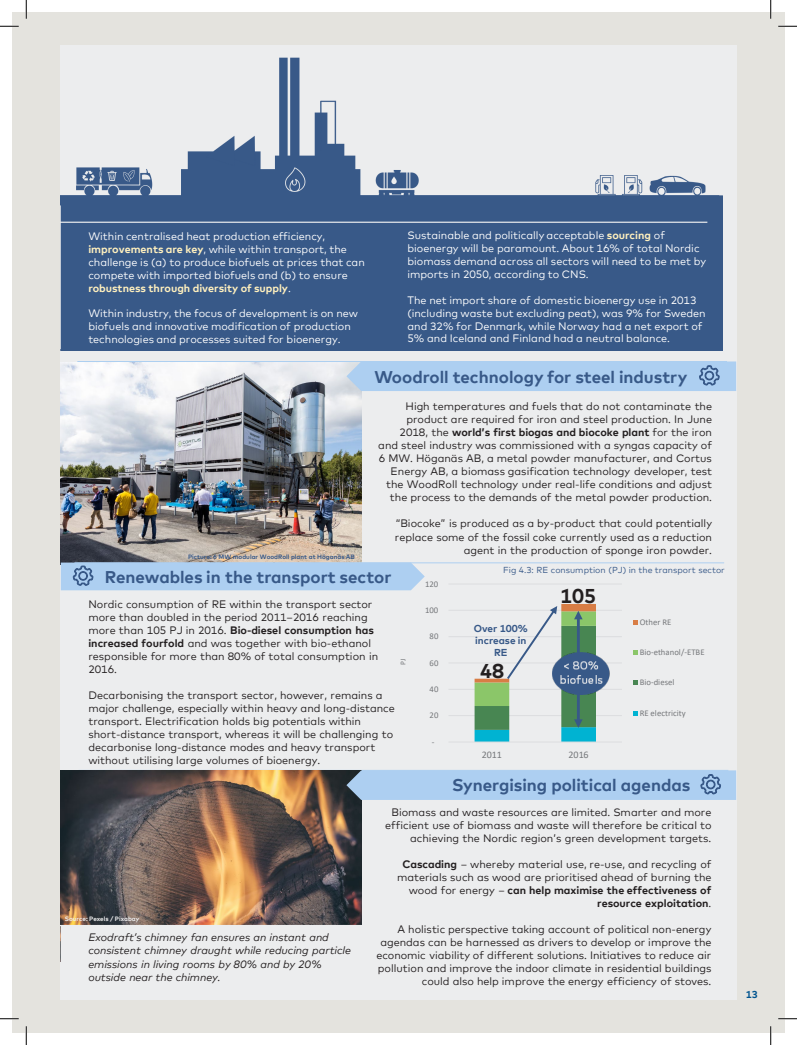
<style>
.page{position:relative;width:797px;height:1045px;background:#fff}
.page>*{position:absolute;margin:0;border:0;box-sizing:border-box;transform-origin:0 0}
.t1{font:700 20px "Mark Offc Pro";color:#231f20}
.t2{font:700 17px "Mark Offc Pro";color:#385988}
.t3{font:10.75px/13px "Mark Offc Pro";color:#231f20;text-align:right}
.t4{font:10.75px/12.9px "Mark Offc Pro";color:#fff}
.t5{font:italic 10.75px/13px "Mark Offc Pro";color:#231f20}
.t6{font:700 10px/12px "Mark Offc Pro";color:#385988;text-align:center}
.t7{font:10px "Calibri";color:#76787b}
.Bold___Punkt_22_24{font:700 10px "Mark Offc Pro";color:#00548f}
.t8{font:8.75px "Calibri";letter-spacing:.005em;color:#76787b}
.t9{font:8.75px "Mark Offc Pro";color:#385988}
.t10{font:7.5px "Calibri";color:#76787b}
.t11{font:700 6.25px "Mark Offc Pro";letter-spacing:.005em;color:#385988}
.t12{font:700 6.25px "Mark Offc Pro";color:#ededee}
.s1{font-weight:700;color:#fff0be}
.s2{font-weight:700}
</style>
<div class="page">
<div style="left:12px;top:12px;width:773px;height:1021px;background:#e4e3de"></div>
<div style="left:61px;top:46px;width:675px;height:953px;background:#ecedee"></div>
<div style="left:61px;top:195px;width:662px;height:156px;background:#385988"></div>
<hr style="left:77px;top:361px;width:650px;height:1px;background:#adcff1">
<img style="left:61px;top:362px;width:300px;height:192px">
<hr style="left:61px;top:222px;width:646px;height:1px;background:#ecedee">
<hr style="left:448px;top:715px;width:174px;height:1px;background:#dcdddf">
<hr style="left:448px;top:689px;width:174px;height:1px;background:#dcdddf">
<hr style="left:448px;top:662px;width:174px;height:1px;background:#dcdddf">
<hr style="left:448px;top:636px;width:174px;height:1px;background:#dcdddf">
<hr style="left:448px;top:610px;width:174px;height:1px;background:#dcdddf">
<hr style="left:448px;top:583px;width:174px;height:1px;background:#dcdddf">
<hr style="left:448px;top:741px;width:174px;height:1px;background:#dcdddf">
<svg style="left:633px;top:620px;width:4px;height:4px"></svg>
<svg style="left:633px;top:650px;width:4px;height:5px"></svg>
<svg style="left:633px;top:680px;width:4px;height:5px"></svg>
<svg style="left:633px;top:710px;width:4px;height:5px"></svg>
<svg style="left:474px;top:604px;width:122px;height:138px"></svg>
<img style="left:535px;top:652px;width:90px;height:42px">
<hr style="left:74px;top:562px;width:650px;height:1px;background:#adcff1">
<svg style="left:61px;top:554px;width:364px;height:36px;background:#adc4dd"></svg>
<img style="left:61px;top:770px;width:301px;height:155px">
<div style="left:61px;top:925px;width:301px;height:74px;background:#ecedee"></div>
<svg style="left:346px;top:763px;width:390px;height:37px"></svg>
<svg style="left:346px;top:354px;width:390px;height:37px"></svg>
<div style="left:79px;top:926px;width:282px;height:61px;background:#ecedee"></div>
<svg style="left:0;top:25px;width:19px;height:2px"></svg>
<svg style="left:778px;top:25px;width:19px;height:2px"></svg>
<svg style="left:0;top:1018px;width:19px;height:1px"></svg>
<svg style="left:778px;top:1018px;width:19px;height:1px"></svg>
<svg style="left:25px;top:0;width:2px;height:19px"></svg>
<svg style="left:25px;top:1026px;width:2px;height:19px"></svg>
<svg style="left:770px;top:0;width:1px;height:19px"></svg>
<svg style="left:770px;top:1026px;width:1px;height:19px"></svg>
<p class="t4" style="left:88px;top:229px;width:278px">Within centralised heat production efficiency, <span class="s1">improvements are key</span>, while within transport, the challenge is (a) to produce biofuels at prices that can compete with imported biofuels and (b) to ensure <span class="s1">robustness through diversity of supply</span>.</p>
<p class="t4" style="left:88px;top:306px;width:271px">Within industry, the focus of development is on new biofuels and innovative modification of production technologies and processes suited for bioenergy.</p>
<p class="t11" style="left:188px;top:552px;width:168px">Picture: 6 MW modular WoodRoll plant at Höganäs AB</p>
<p class="t4" style="left:407px;top:228px;width:300px">Sustainable and politically acceptable <span class="s1">sourcing</span> of bioenergy will be paramount. About 16% of total Nordic biomass demand across all sectors will need to be met by imports in 2050, according to CNS.</p>
<p class="t4" style="left:407px;top:293px;width:300px">The net import share of domestic bioenergy use in 2013 (including waste but excluding peat), was 9% for Sweden and 32% for Denmark, while Norway had a net export of 5% and Iceland and Finland had a neutral balance.</p>
<p class="t2" style="left:374px;top:364px;width:314px">Woodroll technology for steel industry</p>
<p class="t3" style="left:378px;top:399px;width:335px">High temperatures and fuels that do not contaminate the product are required for iron and steel production. In June 2018, the <span class="s2">world’s first biogas and biocoke plant</span> for the iron and steel industry was commissioned with a syngas capacity of 6 MW. Höganäs AB, a metal powder manufacturer, and Cortus Energy AB, a biomass gasification technology developer, test the WoodRoll technology under real-life conditions and adjust the process to the demands of the metal powder production.</p>
<p class="t3" style="left:395px;top:516px;width:319px">“Biocoke” is produced as a by-product that could potentially replace some of the fossil coke currently used as a reduction agent in the production of sponge iron powder.</p>
<p class="t2" style="left:105px;top:564px;width:288px">Renewables in the transport sector</p>
<p class="t9" style="left:503px;top:564px;width:223px">Fig 4.3: RE consumption (PJ) in the transport sector</p>
<p class="t8" style="left:425px;top:577px;width:15px">120</p>
<p class="t3" style="left:88px;top:597px;width:291px;text-align:left">Nordic consumption of RE within the transport sector more than doubled in the period 2011–2016 reaching more than 105 PJ in 2016. <span class="s2">Bio-diesel consumption has increased fourfold</span> and was together with bio-ethanol responsible for more than 80% of total consumption in 2016.</p>
<p class="t3" style="left:88px;top:688px;width:308px;text-align:left">Decarbonising the transport sector, however, remains a major challenge, especially within heavy and long-distance transport. Electrification holds big potentials within short-distance transport, whereas it will be challenging to decarbonise long-distance modes and heavy transport without utilising large volumes of bioenergy.</p>
<p class="t10" style="left:398px;top:665px;width:8px;rotate:-90deg">PJ</p>
<p class="t8" style="left:425px;top:604px;width:15px">100</p>
<p class="t8" style="left:429px;top:630px;width:10px">80</p>
<p class="t8" style="left:429px;top:656px;width:10px">60</p>
<p class="t8" style="left:429px;top:683px;width:10px">40</p>
<p class="t8" style="left:429px;top:709px;width:10px">20</p>
<p class="t8" style="left:432px;top:735px;width:4px">-</p>
<p class="t6" style="left:474px;top:621px;width:56px">Over 100% increase in<br>RE</p>
<p class="t1" style="left:480px;top:655px;width:25px">48</p>
<p class="t1" style="left:560px;top:581px;width:37px">105</p>
<p class="t7" style="left:482px;top:747px;width:22px">2011</p>
<p class="t7" style="left:568px;top:747px;width:22px">2016</p>
<p class="t8" style="left:639px;top:616px;width:33px">Other RE</p>
<p class="t8" style="left:639px;top:646px;width:66px">Bio-ethanol/-ETBE</p>
<p class="t8" style="left:639px;top:676px;width:36px">Bio-diesel</p>
<p class="t8" style="left:639px;top:706px;width:47px">RE electricity</p>
<p class="t2" style="left:452px;top:772px;width:240px">Synergising political agendas</p>
<p class="t12" style="left:65px;top:914px;width:76px">Source: Pexels / Pixabay</p>
<p class="t5" style="left:88px;top:930px;width:264px">Exodraft’s chimney fan ensures an instant and consistent chimney draught while reducing particle emissions in living rooms by 80% and by 20% outside near the chimney.</p>
<p class="t3" style="left:385px;top:804px;width:328px">Biomass and waste resources are limited. Smarter and more efficient use of biomass and waste will therefore be critical to achieving the Nordic region’s green development targets.</p>
<p class="t3" style="left:397px;top:856px;width:316px"><span class="s2">Cascading</span> – whereby material use, re-use, and recycling of materials such as wood are prioritised ahead of burning the wood for energy – <span class="s2">can help maximise the effectiveness of resource exploitation</span>.</p>
<p class="t3" style="left:376px;top:922px;width:337px">A holistic perspective taking account of political non-energy agendas can be harnessed as drivers to develop or improve the economic viability of different solutions. Initiatives to reduce air pollution and improve the indoor climate in residential buildings could also help improve the energy efficiency of stoves.</p>
<p class="Bold___Punkt_22_24" style="left:745px;top:986px;width:13px">13</p>
</div>
